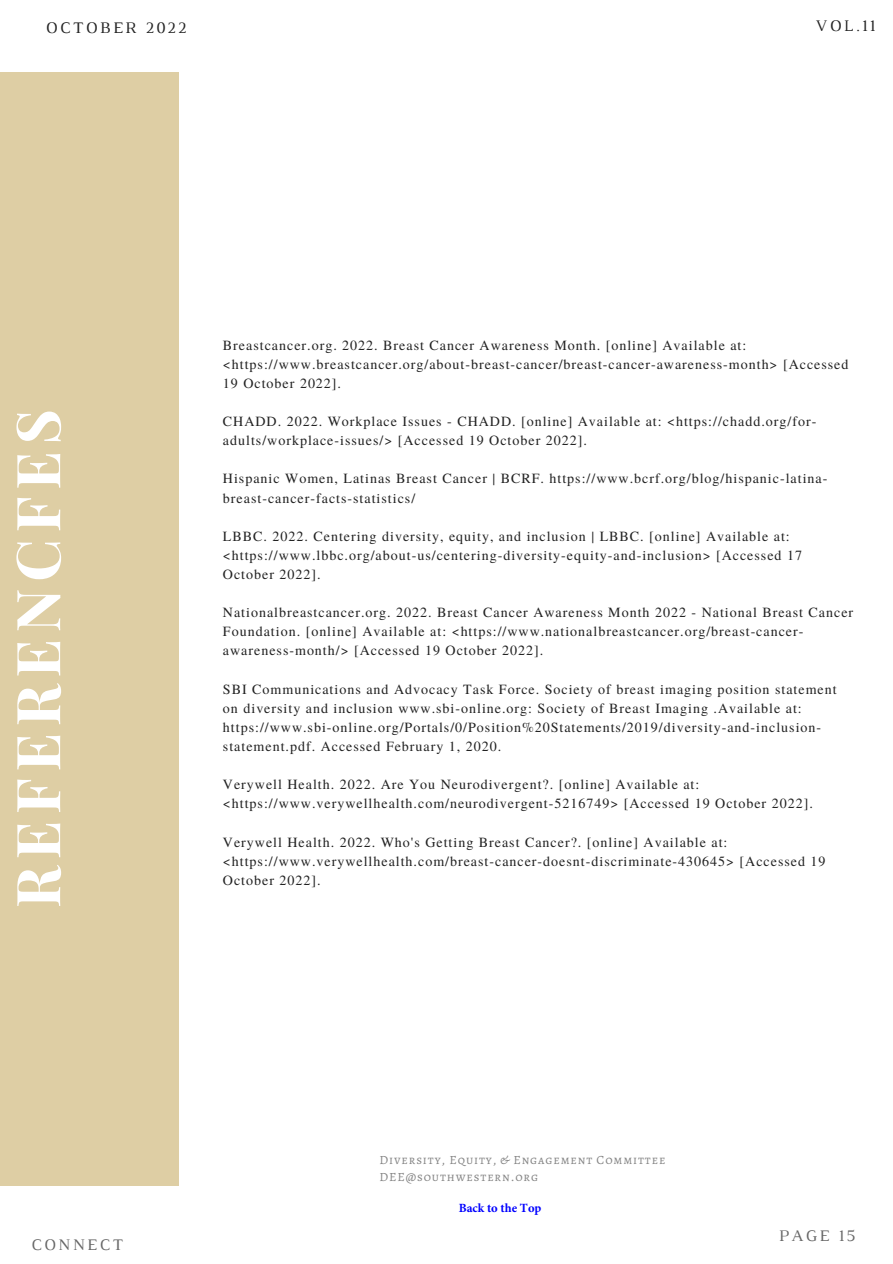
<style>
.page{position:relative;width:893px;height:1264px;background:#fff}
.page>*{position:absolute;margin:0;border:0;box-sizing:border-box;transform-origin:0 0}
.t1{font:700 60.75px "Playfair Display";letter-spacing:.11em;color:#fff}
.t2{font:16.5px "Luthier";letter-spacing:.14em;color:#222}
.t3{font:16.5px "Luthier";letter-spacing:.14em;color:#666}
.t4{font:14.1px/19px "Te X Gyre Termes";letter-spacing:.07em;color:#222}
.t5{font:12.6px/17.5px "Alegreya SC";letter-spacing:.07em;color:#858585}
.t6{font:700 12.6px "Minion Pro";color:#00f}
</style>
<div class="page">
<div style="left:0;top:73px;width:179px;height:1112px;background:#decea4"></div>
<p class="t2" style="left:46px;top:22px;width:142px">OCTOBER 2022</p>
<p class="t2" style="left:815px;top:20px;width:61px">VOL.11</p>
<h1 class="t1" style="left:-5px;top:908px;width:500px;rotate:-90deg">REFERENCFES</h1>
<p class="t3" style="left:31px;top:1238px;width:93px">CONNECT</p>
<p class="t4" style="left:223px;top:334px;width:627px">Breastcancer.org. 2022. Breast Cancer Awareness Month. [online] Available at: &lt;https://www.breastcancer.org/about-breast-cancer/breast-cancer-awareness-month&gt; [Accessed<br>19 October 2022].</p>
<p class="t4" style="left:223px;top:411px;width:595px">CHADD. 2022. Workplace Issues - CHADD. [online] Available at: &lt;https://chadd.org/for&shy;adults/workplace-issues/&gt; [Accessed 19 October 2022].</p>
<p class="t4" style="left:223px;top:468px;width:606px">Hispanic Women, Latinas Breast Cancer | BCRF. https://www.bcrf.org/blog/hispanic-latina&shy;breast-cancer-facts-statistics/</p>
<p class="t4" style="left:223px;top:526px;width:580px">LBBC. 2022. Centering diversity, equity, and inclusion | LBBC. [online] Available at: &lt;https://www.lbbc.org/about-us/centering-diversity-equity-and-inclusion&gt; [Accessed 17<br>October 2022].</p>
<p class="t4" style="left:223px;top:602px;width:631px">Nationalbreastcancer.org. 2022. Breast Cancer Awareness Month 2022 - National Breast Cancer<br>Foundation. [online] Available at: &lt;https://www.nationalbreastcancer.org/breast-cancer&shy;awareness-month/&gt; [Accessed 19 October 2022].</p>
<p class="t4" style="left:223px;top:678px;width:615px">SBI Communications and Advocacy Task Force. Society of breast imaging position statement on diversity and inclusion www.sbi-online.org: Society of Breast Imaging .Available at: https://www.sbi-online.org/Portals/0/Position%20Statements/2019/diversity-and-inclusion&shy;statement.pdf. Accessed February 1, 2020.</p>
<p class="t4" style="left:223px;top:774px;width:591px">Verywell Health. 2022. Are You Neurodivergent?. [online] Available at: &lt;https://www.verywellhealth.com/neurodivergent-5216749&gt; [Accessed 19 October 2022].</p>
<p class="t4" style="left:223px;top:831px;width:604px">Verywell Health. 2022. Who's Getting Breast Cancer?. [online] Available at: &lt;https://www.verywellhealth.com/breast-cancer-doesnt-discriminate-430645&gt; [Accessed 19<br>October 2022].</p>
<p class="t5" style="left:379px;top:1150px;width:287px">Diversity, Equity, &amp; Engagement Committee<br>DEE@southwestern.org</p>
<p class="t6" style="left:458px;top:1199px;width:84px">Back to the Top</p>
<p class="t3" style="left:778px;top:1229px;width:79px">PAGE 15</p>
</div>
